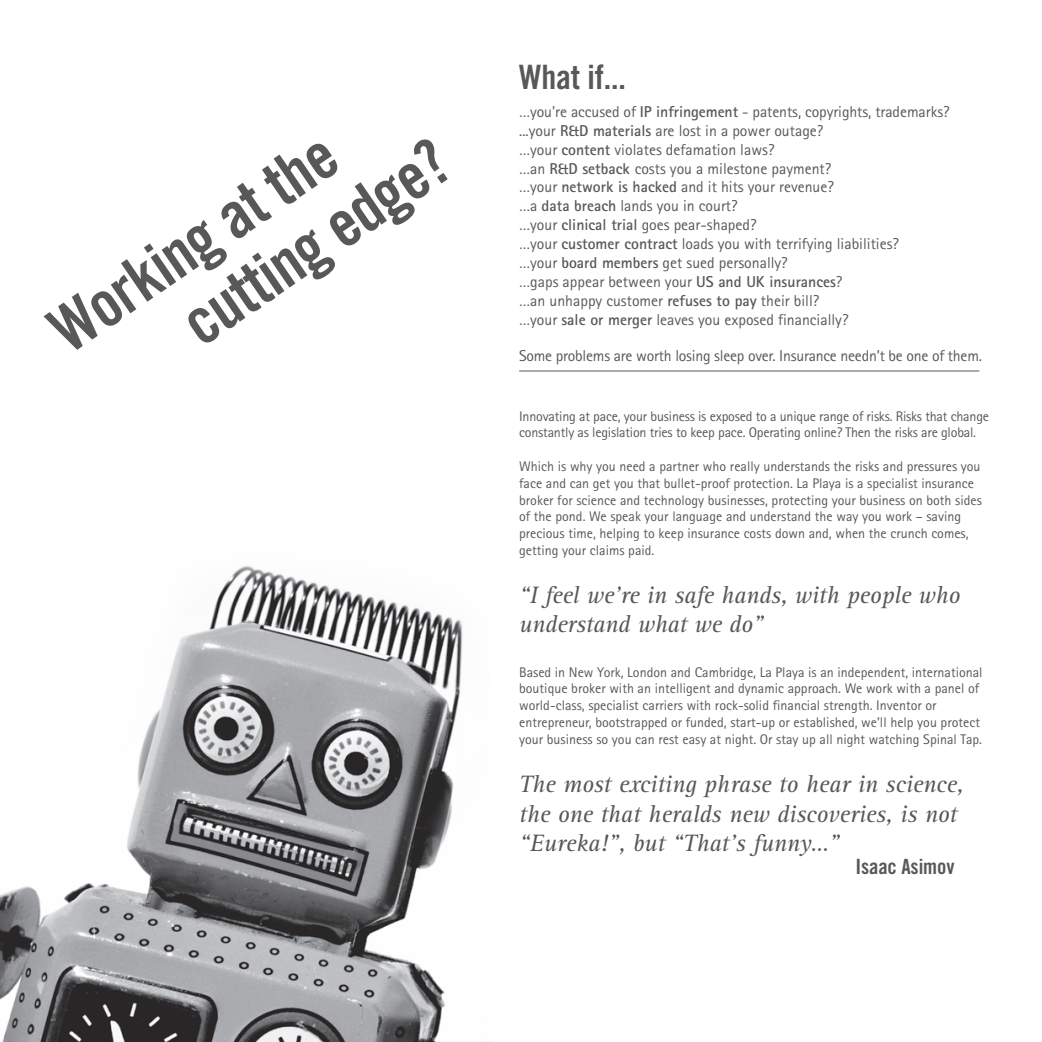
<style>
.page{position:relative;width:1042px;height:1042px;background:#fff}
.page>*{position:absolute;margin:0;border:0;box-sizing:border-box;transform-origin:0 0}
.t1{font:64.58px/68.1px "Trade Gothic Bold Cond Twenty";color:#57585a}
.t2{font:33.6px "Trade Gothic Bold Cond Twenty";letter-spacing:-.005em;color:#57585a}
.t3{font:italic 24.5px/29.4px "Rotis Serif";letter-spacing:-.005em;color:#57585a}
.t4{font:21px "Trade Gothic Bold Cond Twenty";letter-spacing:-.005em;color:#57585a}
.t5{font:15.75px/18.9px "Rotis Sans Serif";color:#57585a}
.t6{font:14px/16.8px "Rotis Sans Serif";color:#57585a}
.s1{font-weight:700}
</style>
<div class="page">
<img style="left:0;top:566px;width:463px;height:476px">
<hr style="left:519px;top:371px;width:460px;height:1px;background:#57585a">
<h1 class="t1" style="left:134px;top:247px;width:309px;text-indent:-113px;rotate:-34deg">Working at the cutting edge?</h1>
<h2 class="t2" style="left:519px;top:65px;width:108px">What if...</h2>
<p class="t5" style="left:519px;top:104px;width:432px">…you're accused of <span class="s1">IP infringement</span> - patents, copyrights, trademarks? ...your <span class="s1">R&amp;D materials</span> are lost in a power outage?<br>…your <span class="s1">content</span> violates defamation laws?<br>…an <span class="s1">R&amp;D setback</span> costs you a milestone payment?<br>…your <span class="s1">network is hacked</span> and it hits your revenue?<br>…a <span class="s1">data breach</span> lands you in court?<br>…your <span class="s1">clinical trial</span> goes pear-shaped?<br>…your <span class="s1">customer contract</span> loads you with terrifying liabilities?<br>…your <span class="s1">board members</span> get sued personally?<br>…gaps appear between your <span class="s1">US and UK insurances</span>?<br>…an unhappy customer <span class="s1">refuses to pay</span> their bill?<br>…your <span class="s1">sale or merger</span> leaves you exposed financially?</p>
<p class="t5" style="left:519px;top:347px;width:464px">Some problems are worth losing sleep over. Insurance needn’t be one of them.</p>
<p class="t6" style="left:519px;top:409px;width:471px">Innovating at pace, your business is exposed to a unique range of risks. Risks that change constantly as legislation tries to keep pace. Operating online? Then the risks are global.</p>
<p class="t6" style="left:519px;top:459px;width:464px">Which is why you need a partner who really understands the risks and pressures you face and can get you that bullet-proof protection. La Playa is a specialist insurance broker for science and technology businesses, protecting your business on both sides of the pond. We speak your language and understand the way you work – saving precious time, helping to keep insurance costs down and, when the crunch comes, getting your claims paid.</p>
<h3 class="t3" style="left:519px;top:582px;width:442px">“I feel we’re in safe hands, with people who understand what we do”</h3>
<p class="t6" style="left:519px;top:665px;width:465px">Based in New York, London and Cambridge, La Playa is an independent, international boutique broker with an intelligent and dynamic approach. We work with a panel of world-class, specialist carriers with rock-solid financial strength. Inventor or entrepreneur, bootstrapped or funded, start-up or established, we’ll help you protect your business so you can rest easy at night. Or stay up all night watching Spinal Tap.</p>
<h3 class="t3" style="left:519px;top:772px;width:446px">The most exciting phrase to hear in science, the one that heralds new discoveries, is not “Eureka!”, but “That’s funny…”</h3>
<h3 class="t4" style="left:855px;top:858px;width:101px">Isaac Asimov</h3>
</div>
